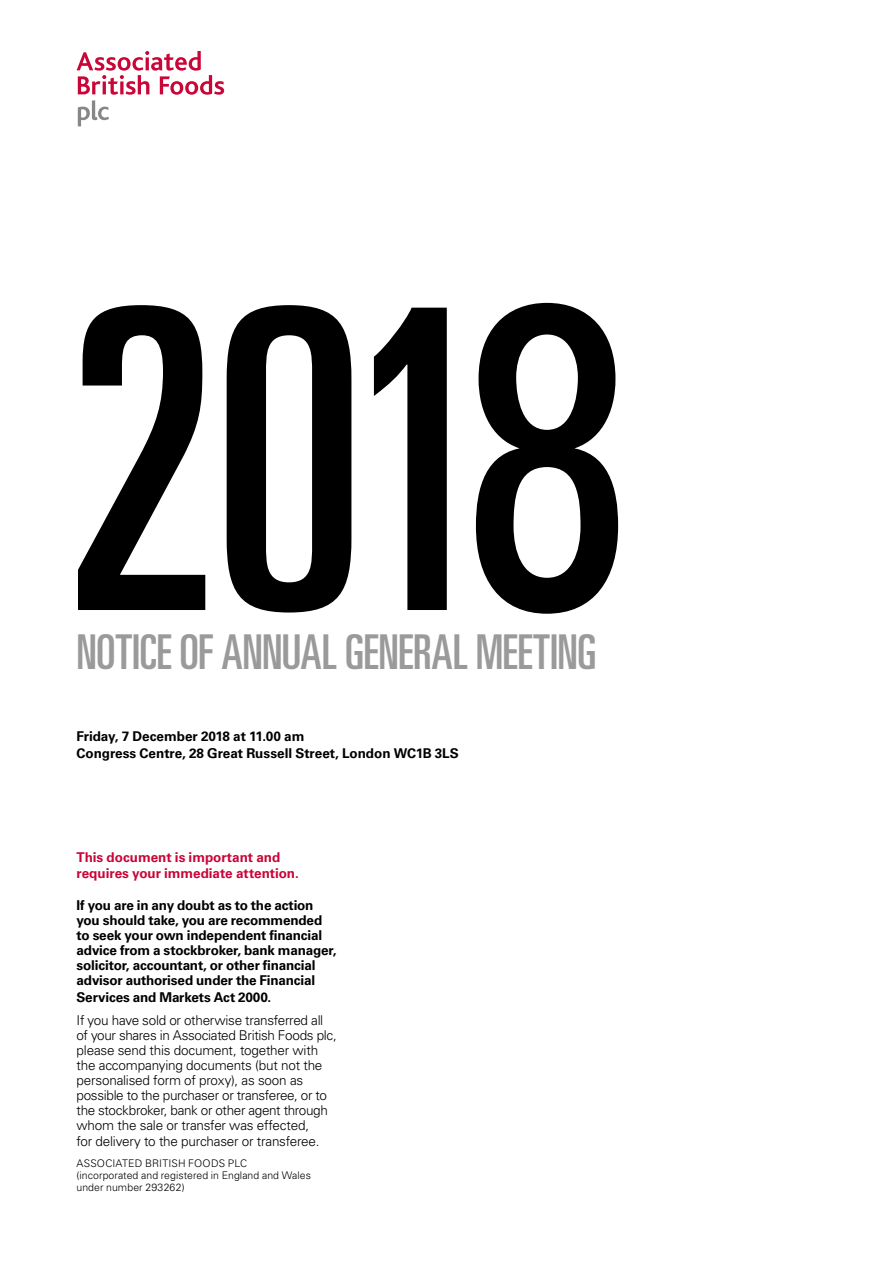
<style>
.page{position:relative;width:893px;height:1263px;background:#fff}
.page>*{position:absolute;margin:0;border:0;box-sizing:border-box;transform-origin:0 0}
.t1{font:condensed 427.5px "Univers LT Std";color:#000;scale:.88 1}
.t2{font:ultra-condensed 48px "Univers LT Std";letter-spacing:-.005em;color:#9b9a9a}
.t3{font:300 13.5px/15px "Univers LT Std";letter-spacing:-.02em;color:#000}
.t4{font:700 13.5px/15px "Univers LT Std";letter-spacing:-.01em;color:#000}
.t5{font:700 13.5px/16.5px "Univers LT Std";color:#ca0538}
.t6{font:300 10.5px/12px "Univers LT Std";letter-spacing:.005em;color:#000}
</style>
<div class="page">
<svg style="left:77px;top:51px;width:147px;height:75px"></svg>
<svg style="left:78px;top:305px;width:369px;height:307px"></svg>
<svg style="left:475px;top:302px;width:144px;height:312px"></svg>
<h1 class="t1" style="left:463px;top:183px;width:191px">8</h1>
<h2 class="t2" style="left:77px;top:624px;width:521px">NOTICE OF ANNUAL GENERAL MEETING</h2>
<p class="t4" style="left:77px;top:728px;width:384px;line-height:16.5px">Friday, 7 December 2018 at 11.00 am<br>Congress Centre, 28 Great Russell Street, London WC1B 3LS</p>
<p class="t5" style="left:77px;top:849px;width:224px">This document is important and requires your immediate attention.</p>
<p class="t4" style="left:77px;top:898px;width:261px">If you are in any doubt as to the action you should take, you are recommended to seek your own independent financial advice from a stockbroker, bank manager, solicitor, accountant, or other financial advisor authorised under the Financial</p>
<p class="t4" style="left:77px;top:989px;width:196px">Services and Markets Act 2000.</p>
<p class="t3" style="left:77px;top:1013px;width:262px">If you have sold or otherwise transferred all of your shares in Associated British Foods plc, please send this document, together with the accompanying documents (but not the personalised form of proxy), as soon as possible to the purchaser or transferee, or to the stockbroker, bank or other agent through whom the sale or transfer was effected,</p>
<p class="t3" style="left:77px;top:1134px;width:244px">for delivery to the purchaser or transferee.</p>
<p class="t6" style="left:77px;top:1157px;width:236px">ASSOCIATED BRITISH FOODS PLC (incorporated and registered in England and Wales under number 293262)</p>
</div>
